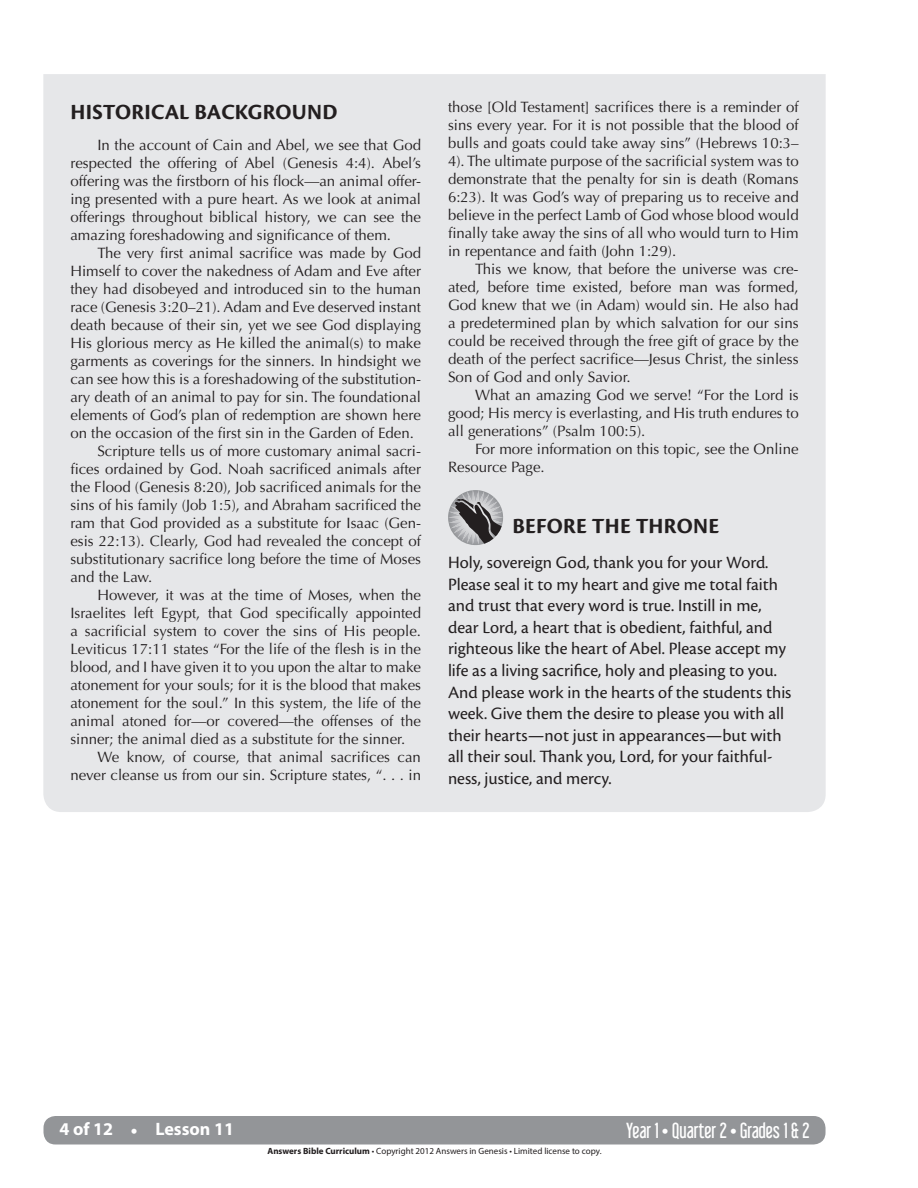
<style>
.page{position:relative;width:918px;height:1188px;background:#fff}
.page>*{position:absolute;margin:0;border:0;box-sizing:border-box;transform-origin:0 0}
.t1{font:700 22.5px "Cronos Pro";letter-spacing:.015em;color:#231f20}
.t2{font:19.5px "Libel Suit";color:#fff}
.t3{font:18px/21.6px "Cronos Pro";color:#231f20}
.t4{font:700 18px "Myriad Pro";color:#fff}
.t5{font:15px/18px "Optima LT Std";color:#231f20;text-align:justify}
.t6{font:9px "Myriad Pro";color:#231f20}
.s1{font-family:"Libel Suit";font-weight:400;font-size:19.5px}
.s2{font-weight:700}
</style>
<div class="page">
<div style="left:44px;top:1116px;width:782px;height:28px;background:#939598;border-radius:12px"></div>
<div style="left:43px;top:74px;width:783px;height:738px;background:#e6e7e9"></div>
<svg style="left:448px;top:490px;width:55px;height:55px;background:#949496"></svg>
<h1 class="t1" style="left:70px;top:99px;width:269px">HISTORICAL BACKGROUND</h1>
<p class="t5" style="left:70px;top:136px;width:352px;text-indent:27px">In the account of Cain and Abel, we see that God respected the offering of Abel (Genesis 4:4). Abel’s offering was the firstborn of his flock—an animal offer&shy;ing presented with a pure heart. As we look at animal offerings throughout biblical history, we can see the amazing foreshadowing and significance of them.</p>
<p class="t5" style="left:97px;top:244px;width:325px">The very first animal sacrifice was made by God</p>
<p class="t5" style="left:70px;top:262px;width:352px">Himself to cover the nakedness of Adam and Eve after</p>
<p class="t5" style="left:70px;top:280px;width:352px">they had disobeyed and introduced sin to the human</p>
<p class="t5" style="left:70px;top:298px;width:352px">race (Genesis 3:20–21). Adam and Eve deserved instant</p>
<p class="t5" style="left:70px;top:316px;width:352px">death because of their sin, yet we see God displaying</p>
<p class="t5" style="left:70px;top:334px;width:352px">His glorious mercy as He killed the animal(s) to make</p>
<p class="t5" style="left:70px;top:352px;width:352px">garments as coverings for the sinners. In hindsight we</p>
<p class="t5" style="left:70px;top:370px;width:352px">can see how this is a foreshadowing of the substitution-</p>
<p class="t5" style="left:70px;top:388px;width:352px">ary death of an animal to pay for sin. The foundational</p>
<p class="t5" style="left:70px;top:406px;width:352px">elements of God’s plan of redemption are shown here</p>
<p class="t5" style="left:70px;top:424px;width:345px">on the occasion of the first sin in the Garden of Eden.</p>
<p class="t5" style="left:97px;top:442px;width:325px">Scripture tells us of more customary animal sacri-</p>
<p class="t5" style="left:70px;top:460px;width:352px">fices ordained by God. Noah sacrificed animals after</p>
<p class="t5" style="left:70px;top:478px;width:352px">the Flood (Genesis 8:20), Job sacrificed animals for the</p>
<p class="t5" style="left:70px;top:496px;width:352px">sins of his family (Job 1:5), and Abraham sacrificed the</p>
<p class="t5" style="left:70px;top:514px;width:352px">ram that God provided as a substitute for Isaac (Gen-</p>
<p class="t5" style="left:70px;top:532px;width:352px">esis 22:13). Clearly, God had revealed the concept of</p>
<p class="t5" style="left:70px;top:550px;width:352px">substitutionary sacrifice long before the time of Moses</p>
<p class="t5" style="left:70px;top:568px;width:83px">and the Law.</p>
<p class="t5" style="left:97px;top:586px;width:325px">However, it was at the time of Moses, when the</p>
<p class="t5" style="left:70px;top:604px;width:352px">Israelites left Egypt, that God specifically appointed</p>
<p class="t5" style="left:70px;top:622px;width:352px">a sacrificial system to cover the sins of His people.</p>
<p class="t5" style="left:70px;top:640px;width:352px">Leviticus 17:11 states “For the life of the flesh is in the</p>
<p class="t5" style="left:70px;top:658px;width:352px">blood, and I have given it to you upon the altar to make</p>
<p class="t5" style="left:70px;top:676px;width:352px">atonement for your souls; for it is the blood that makes</p>
<p class="t5" style="left:70px;top:694px;width:352px">atonement for the soul.” In this system, the life of the</p>
<p class="t5" style="left:70px;top:712px;width:352px">animal atoned for—or covered—the offenses of the</p>
<p class="t5" style="left:70px;top:730px;width:336px">sinner; the animal died as a substitute for the sinner.</p>
<p class="t5" style="left:97px;top:748px;width:325px">We know, of course, that animal sacrifices can</p>
<p class="t5" style="left:70px;top:766px;width:352px">never cleanse us from our sin. Scripture states, “. . . in</p>
<p class="t5" style="left:448px;top:98px;width:352px">those [Old Testament] sacrifices there is a reminder of sins every year. For it is not possible that the blood of bulls and goats could take away sins” (Hebrews 10:3– 4). The ultimate purpose of the sacrificial system was to demonstrate that the penalty for sin is death (Romans 6:23). It was God’s way of preparing us to receive and believe in the perfect Lamb of God whose blood would finally take away the sins of all who would turn to Him in repentance and faith (John 1:29).</p>
<p class="t5" style="left:448px;top:260px;width:352px;text-indent:27px">This we know, that before the universe was cre&shy;ated, before time existed, before man was formed, God knew that we (in Adam) would sin. He also had a predetermined plan by which salvation for our sins could be received through the free gift of grace by the death of the perfect sacrifice—Jesus Christ, the sinless Son of God and only Savior.</p>
<p class="t5" style="left:448px;top:386px;width:352px;text-indent:27px">What an amazing God we serve! “For the Lord is good; His mercy is everlasting, and His truth endures to all generations” (Psalm 100:5).</p>
<p class="t5" style="left:448px;top:440px;width:352px;text-indent:27px">For more information on this topic, see the Online<br>Resource Page.</p>
<h1 class="t1" style="left:512px;top:513px;width:208px">BEFORE THE THRONE</h1>
<p class="t3" style="left:448px;top:552px;width:345px">Holy, sovereign God, thank you for your Word.<br>Please seal it to my heart and give me total faith and trust that every word is true. Instill in me, dear Lord, a heart that is obedient, faithful, and righteous like the heart of Abel. Please accept my life as a living sacrifice, holy and pleasing to you.<br>And please work in the hearts of the students this week. Give them the desire to please you with all their hearts—not just in appearances—but with all their soul. Thank you, Lord, for your faithful&shy;ness, justice, and mercy.</p>
<p class="t4" style="left:60px;top:1118px;width:176px">4 of 12 <span class="s1">•</span> Lesson 11</p>
<h2 class="t2" style="left:626px;top:1118px;width:185px">Year 1 • Quarter 2 • Grades 1 &amp; 2</h2>
<p class="t6" style="left:267px;top:1145px;width:336px"><span class="s2">Answers Bible Curriculum</span> • Copyright 2012 Answers in Genesis • Limited license to copy.</p>
</div>
